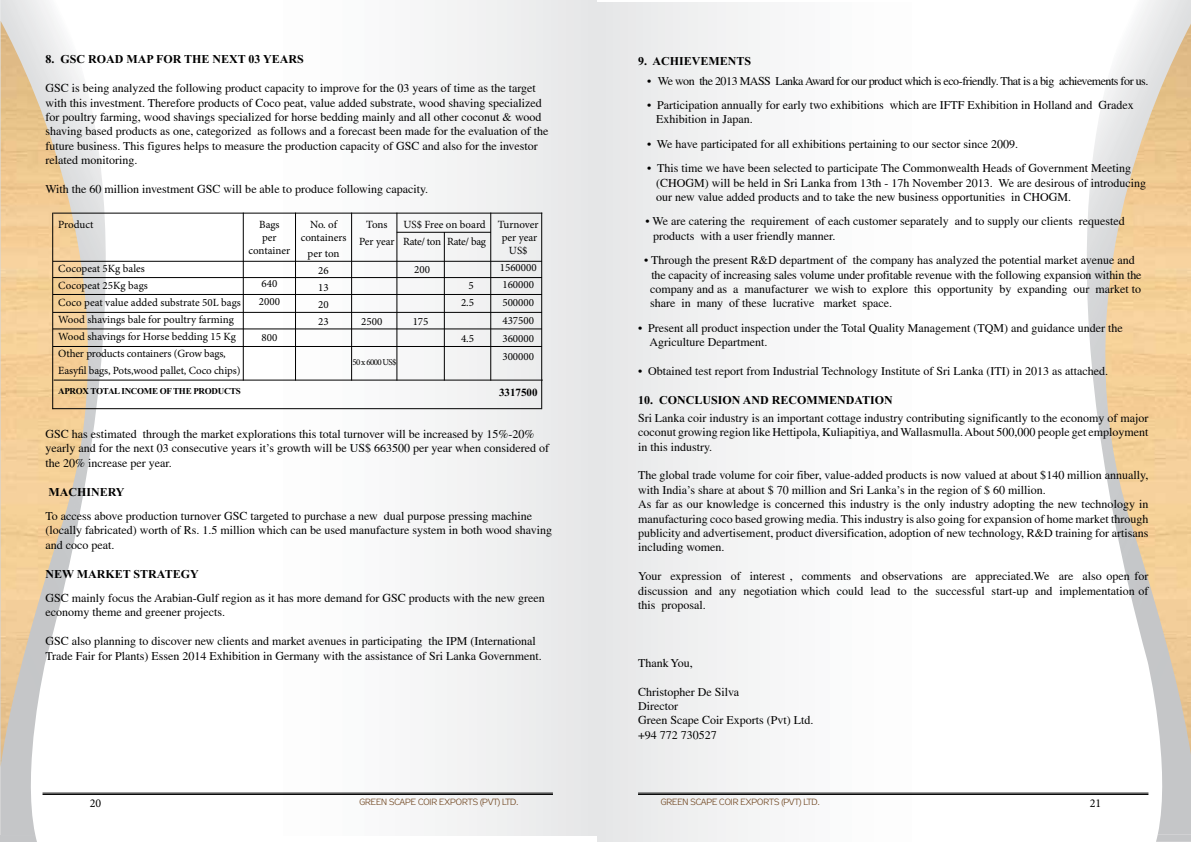
<style>
.page{position:relative;width:1191px;height:842px;background:#fff}
.page>*{position:absolute;margin:0;border:0;box-sizing:border-box;transform-origin:0 0}
.t1{font:12px/14.4px "Times";color:#000}
.t2{font:12px "Times New Rom B";color:#000}
.t3{font:12px "Times";letter-spacing:-.04em;color:#000}
.t4{font:12px "Minion Pro";color:#000}
.t5{font:11px/17px "Minion Pro";color:#000;text-align:center}
.t6{font:11px "Times New Rom B";color:#000}
.t7{font:9px "Zeppelin 31";color:#754d29}
.t8{font:9px "Times New Rom B";letter-spacing:-.03em;color:#000}
.t9{font:9px "Minion Pro";letter-spacing:-.07em;color:#000}
</style>
<div class="page">
<img style="left:166px;top:0;width:431px;height:835px">
<img style="left:0;top:0;width:37px;height:842px">
<img style="left:1px;top:0;width:106px;height:835px">
<img style="left:1px;top:21px;width:133px;height:746px">
<img style="left:1156px;top:835px;width:35px;height:7px">
<img style="left:1085px;top:0;width:106px;height:835px">
<img style="left:1085px;top:24px;width:106px;height:731px">
<hr style="left:638px;top:794px;width:510px;height:1px;background:#000">
<hr style="left:638px;top:793px;width:510px;height:1px;background:#000">
<hr style="left:43px;top:794px;width:510px;height:1px;background:#000">
<hr style="left:43px;top:793px;width:510px;height:1px;background:#000">
<hr style="left:53px;top:213px;width:489px;height:1px;background:#000">
<hr style="left:53px;top:261px;width:489px;height:1px;background:#000">
<hr style="left:243px;top:213px;width:1px;height:168px;background:#000">
<hr style="left:52px;top:213px;width:1px;height:196px;background:#000">
<hr style="left:295px;top:213px;width:1px;height:168px;background:#000">
<hr style="left:351px;top:213px;width:1px;height:168px;background:#000">
<hr style="left:397px;top:213px;width:1px;height:168px;background:#000">
<hr style="left:490px;top:213px;width:1px;height:168px;background:#000">
<hr style="left:444px;top:232px;width:1px;height:149px;background:#000">
<hr style="left:541px;top:213px;width:1px;height:196px;background:#000">
<hr style="left:53px;top:277px;width:489px;height:1px;background:#000">
<hr style="left:53px;top:294px;width:489px;height:1px;background:#000">
<hr style="left:53px;top:312px;width:489px;height:1px;background:#000">
<hr style="left:53px;top:329px;width:489px;height:1px;background:#000">
<hr style="left:53px;top:346px;width:489px;height:1px;background:#000">
<hr style="left:54px;top:380px;width:489px;height:1px;background:#000">
<hr style="left:52px;top:408px;width:489px;height:1px;background:#000">
<hr style="left:397px;top:232px;width:94px;height:1px;background:#000">
<p class="t2" style="left:45px;top:53px;width:260px">8. GSC ROAD MAP FOR THE NEXT 03 YEARS</p>
<p class="t1" style="left:45px;top:81px;width:504px">GSC is being analyzed the following product capacity to improve for the 03 years of time as the target with this investment. Therefore products of Coco peat, value added substrate, wood shaving specialized for poultry farming, wood shavings specialized for horse bedding mainly and all other coconut &amp; wood shaving based products as one, categorized as follows and a forecast been made for the evaluation of the future business. This figures helps to measure the production capacity of GSC and also for the investor related monitoring.</p>
<p class="t1" style="left:45px;top:182px;width:384px">With the 60 million investment GSC will be able to produce following capacity.</p>
<p class="t5" style="left:58px;top:216px;width:37px">Product</p>
<p class="t5" style="left:58px;top:260px;width:184px;text-align:left">Cocopeat 5Kg bales<br>Cocopeat 25Kg bags<br>Coco peat value added substrate 50L bags Wood shavings bale for poultry farming Wood shavings for Horse bedding 15 Kg Other products containers (Grow bags, Easyfil bags, Pots,wood pallet, Coco chips)</p>
<p class="t8" style="left:58px;top:386px;width:184px">APROX TOTAL INCOME OF THE PRODUCTS</p>
<p class="t5" style="left:248px;top:217px;width:43px;line-height:13.2px">Bags<br>per container</p>
<p class="t5" style="left:259px;top:274px;width:23px;line-height:18px;text-align:left">640<br>2000</p>
<p class="t5" style="left:261px;top:329px;width:17px">800</p>
<p class="t5" style="left:359px;top:216px;width:37px">Tons<br>Per year</p>
<p class="t5" style="left:403px;top:216px;width:84px;text-align:left">US$ Free on board<br>Rate/ ton Rate/ bag</p>
<p class="t5" style="left:414px;top:261px;width:17px">200</p>
<p class="t5" style="left:301px;top:217px;width:47px;line-height:13.2px">No. of containers</p>
<p class="t5" style="left:307px;top:245px;width:33px">per ton<br>26<br>13<br>20<br>23</p>
<p class="t5" style="left:461px;top:277px;width:15px;text-align:right">5<br>2.5</p>
<p class="t5" style="left:461px;top:330px;width:15px">4.5</p>
<p class="t5" style="left:361px;top:313px;width:23px">2500</p>
<p class="t5" style="left:413px;top:313px;width:17px">175</p>
<p class="t9" style="left:352px;top:356px;width:45px">50 x 6000 US$</p>
<p class="t5" style="left:498px;top:217px;width:42px;line-height:13.2px">Turnover per year<br>US$</p>
<p class="t5" style="left:500px;top:259px;width:38px;text-align:left">1560000<br>160000</p>
<p class="t5" style="left:502px;top:293px;width:33px;line-height:18px;text-align:justify">500000<br>437500<br>360000<br>300000</p>
<p class="t6" style="left:499px;top:386px;width:40px">3317500</p>
<p class="t1" style="left:45px;top:427px;width:505px">GSC has estimated through the market explorations this total turnover will be increased by 15%-20% yearly and for the next 03 consecutive years it’s growth will be US$ 663500 per year when considered of the 20% increase per year.</p>
<p class="t2" style="left:48px;top:485px;width:78px">MACHINERY</p>
<p class="t1" style="left:45px;top:509px;width:508px">To access above production turnover GSC targeted to purchase a new dual purpose pressing machine (locally fabricated) worth of Rs. 1.5 million which can be used manufacture system in both wood shaving and coco peat.</p>
<p class="t2" style="left:45px;top:567px;width:155px">NEW MARKET STRATEGY</p>
<p class="t1" style="left:45px;top:591px;width:501px">GSC mainly focus the Arabian-Gulf region as it has more demand for GSC products with the new green economy theme and greener projects.</p>
<p class="t1" style="left:45px;top:634px;width:498px">GSC also planning to discover new clients and market avenues in participating the IPM (International<br>Trade Fair for Plants) Essen 2014 Exhibition in Germany with the assistance of Sri Lanka Government.</p>
<p class="t2" style="left:638px;top:54px;width:114px">9. ACHIEVEMENTS</p>
<p class="t3" style="left:647px;top:74px;width:503px">• We won the 2013 MASS Lanka Award for our product which is eco-friendly. That is a big achievements for us.</p>
<p class="t1" style="left:656px;top:98px;width:479px;text-indent:-9px">• Participation annually for early two exhibitions which are IFTF Exhibition in Holland and Gradex<br>Exhibition in Japan.</p>
<p class="t1" style="left:647px;top:137px;width:372px">• We have participated for all exhibitions pertaining to our sector since 2009.</p>
<p class="t1" style="left:656px;top:161px;width:491px;text-indent:-9px">• This time we have been selected to participate The Commonwealth Heads of Government Meeting (CHOGM) will be held in Sri Lanka from 13th - 17h November 2013. We are desirous of introducing our new value added products and to take the new business opportunities in CHOGM.</p>
<p class="t1" style="left:653px;top:214px;width:473px;text-indent:-8px">• We are catering the requirement of each customer separately and to supply our clients requested products with a user friendly manner.</p>
<p class="t1" style="left:650px;top:253px;width:493px;text-indent:-6px">• Through the present R&amp;D department of the company has analyzed the potential market avenue and the capacity of increasing sales volume under profitable revenue with the following expansion within the company and as a manufacturer we wish to explore this opportunity by expanding our market to share in many of these lucrative market space.</p>
<p class="t1" style="left:649px;top:321px;width:475px;text-indent:-11px">• Present all product inspection under the Total Quality Management (TQM) and guidance under the<br>Agriculture Department.</p>
<p class="t1" style="left:638px;top:364px;width:472px">• Obtained test report from Industrial Technology Institute of Sri Lanka (ITI) in 2013 as attached.</p>
<p class="t2" style="left:638px;top:393px;width:256px">10. CONCLUSION AND RECOMMENDATION</p>
<p class="t1" style="left:638px;top:411px;width:512px;text-align:justify">Sri Lanka coir industry is an important cottage industry contributing significantly to the economy of major coconut growing region like Hettipola, Kuliapitiya, and Wallasmulla. About 500,000 people get employment in this industry.</p>
<p class="t1" style="left:638px;top:468px;width:512px">The global trade volume for coir fiber, value-added products is now valued at about $140 million annually, with India’s share at about $ 70 million and Sri Lanka’s in the region of $ 60 million.<br>As far as our knowledge is concerned this industry is the only industry adopting the new technology in manufacturing coco based growing media. This industry is also going for expansion of home market through publicity and advertisement, product diversification, adoption of new technology, R&amp;D training for artisans including women.</p>
<p class="t1" style="left:638px;top:569px;width:512px;text-align:justify">Your expression of interest , comments and observations are appreciated.We are also open for discussion and any negotiation which could lead to the successful start-up and implementation of this proposal.</p>
<p class="t1" style="left:638px;top:655px;width:56px">Thank You,</p>
<p class="t1" style="left:638px;top:684px;width:177px">Christopher De Silva<br>Director<br>Green Scape Coir Exports (Pvt) Ltd. +94 772 730527</p>
<p class="t4" style="left:90px;top:795px;width:13px">20</p>
<p class="t7" style="left:359px;top:797px;width:160px">GREEN SCAPE COIR EXPORTS (PVT) LTD.</p>
<p class="t7" style="left:660px;top:797px;width:160px">GREEN SCAPE COIR EXPORTS (PVT) LTD.</p>
<p class="t4" style="left:1089px;top:795px;width:13px">21</p>
</div>
